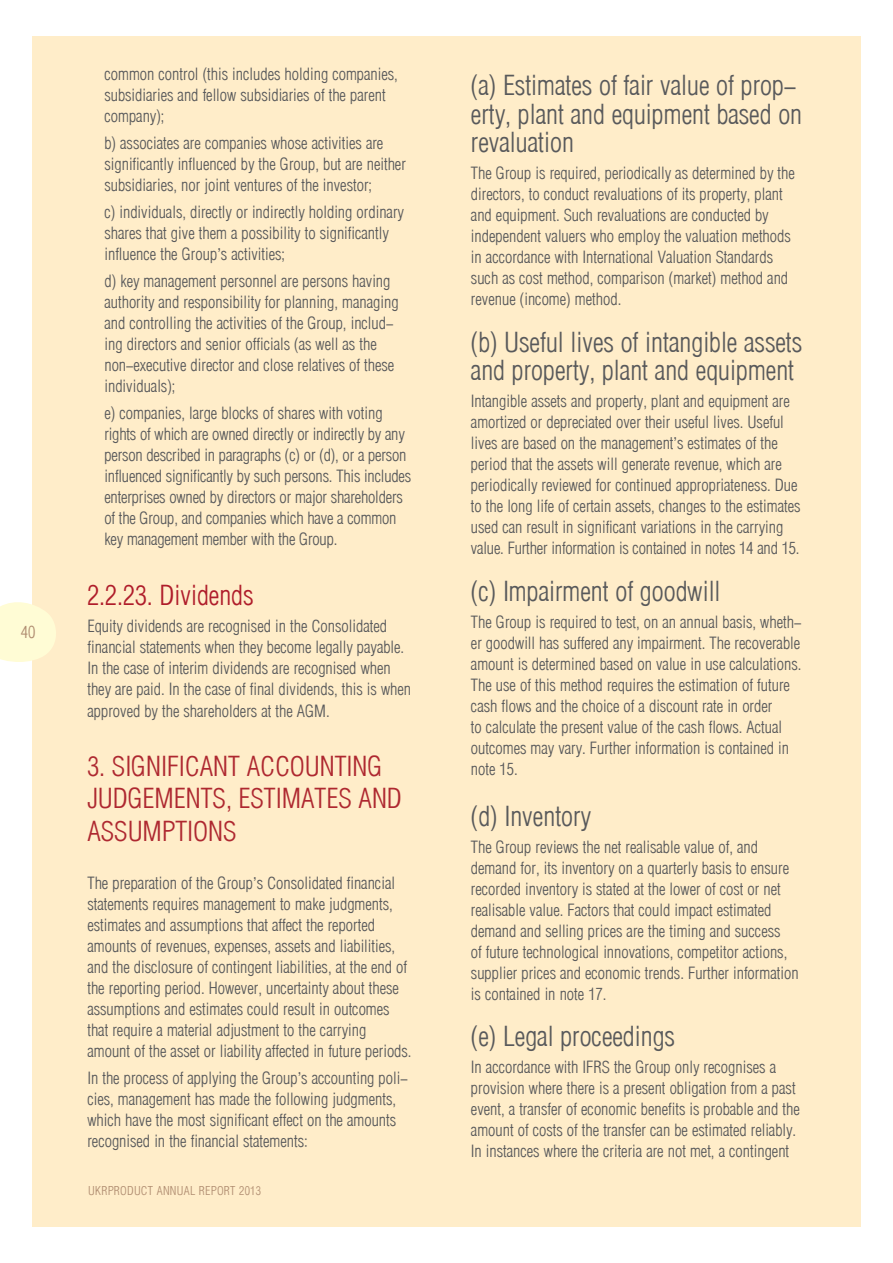
<style>
.page{position:relative;width:893px;height:1263px;background:#fff}
.page>*{position:absolute;margin:0;border:0;box-sizing:border-box;transform-origin:0 0}
.t1{font:300 27px/28.5px "Helios Cond";color:#58595b}
.t2{font:300 27px/32.4px "Helios Cond";color:#ae2830}
.t3{font:300 27px "Helios Cond";color:#af1c2a}
.t4{font:300 16.5px/21px "Helios Cond";color:#58595b}
.t5{font:300 16.5px "Helios Cond";color:#b08d71}
.t6{font:300 12px "Helios Cond";letter-spacing:.025em;color:#b08d71}
.s1{font-weight:400}
</style>
<div class="page">
<div style="left:32px;top:36px;width:829px;height:1191px;background:#ffedc9"></div>
<svg style="left:0;top:602px;width:56px;height:60px"></svg>
<p class="t5" style="left:21px;top:623px;width:16px">40</p>
<p class="t4" style="left:104px;top:64px;width:295px">common control (this includes holding companies, subsidiaries and fellow subsidiaries of the parent company);</p>
<p class="t4" style="left:104px;top:133px;width:303px">b) associates are companies whose activities are significantly influenced by the Group, but are neither subsidiaries, nor joint ventures of the investor;</p>
<p class="t4" style="left:104px;top:202px;width:301px">c) individuals, directly or indirectly holding ordinary shares that give them a possibility to significantly influence the Group<span class="s1">’</span>s activities;</p>
<p class="t4" style="left:104px;top:271px;width:296px">d) key management personnel are persons having authority and responsibility for planning, managing and controlling the activities of the Group, includ&shy;ing directors and senior officials (as well as the non-executive director and close relatives of these individuals);</p>
<p class="t4" style="left:104px;top:403px;width:308px">e) companies, large blocks of shares with voting rights of which are owned directly or indirectly by any person described in paragraphs (c) or (d), or a person influenced significantly by such persons. This includes enterprises owned by directors or major shareholders of the Group, and companies which have a common key management member with the Group.</p>
<h1 class="t3" style="left:87px;top:582px;width:168px">2.2.23. Dividends</h1>
<p class="t4" style="left:87px;top:616px;width:325px">Equity dividends are recognised in the Consolidated financial statements when they become legally payable.<br>In the case of interim dividends are recognised when they are paid. In the case of final dividends, this is when approved by the shareholders at the AGM.</p>
<h1 class="t2" style="left:87px;top:751px;width:316px">3. SIGNIFICANT ACCOUNTING<br>JUDGEMENTS, ESTIMATES AND<br>ASSUMPTIONS</h1>
<p class="t4" style="left:87px;top:873px;width:326px">The preparation of the Group<span class="s1">’</span>s Consolidated financial statements requires management to make judgments, estimates and assumptions that affect the reported amounts of revenues, expenses, assets and liabilities, and the disclosure of contingent liabilities, at the end of the reporting period. However, uncertainty about these assumptions and estimates could result in outcomes that require a material adjustment to the carrying amount of the asset or liability affected in future periods.</p>
<p class="t4" style="left:87px;top:1068px;width:322px">In the process of applying the Group<span class="s1">’</span>s accounting poli&shy;cies, management has made the following judgments, which have the most significant effect on the amounts recognised in the financial statements:</p>
<p class="t6" style="left:88px;top:1185px;width:174px">ukrproduct annual report 2013</p>
<h1 class="t1" style="left:471px;top:72px;width:333px">(а) Estimates of fair value of prop&shy;erty, plant and equipment based on revaluation</h1>
<p class="t4" style="left:471px;top:164px;width:325px">The Group is required, periodically as determined by the directors, to conduct revaluations of its property, plant and equipment. Such revaluations are conducted by independent valuers who employ the valuation methods in accordance with International Valuation Standards such as cost method, comparison (market) method and revenue (income) method.</p>
<h1 class="t1" style="left:471px;top:329px;width:333px">(b) Useful lives of intangible assets and property, plant and equipment</h1>
<p class="t4" style="left:471px;top:392px;width:331px">Intangible assets and property, plant and equipment are amortized or depreciated over their useful lives. Useful lives are based on the management<span class="s1">’</span>s estimates of the period that the assets will generate revenue, which are periodically reviewed for continued appropriateness. Due to the long life of certain assets, changes to the estimates used can result in significant variations in the carrying value. Further information is contained in notes 14 and 15.</p>
<h1 class="t1" style="left:471px;top:578px;width:251px">(c) Impairment of goodwill</h1>
<p class="t4" style="left:471px;top:612px;width:332px">The Group is required to test, on an annual basis, wheth&shy;er goodwill has suffered any impairment. The recoverable amount is determined based on value in use calculations.<br>The use of this method requires the estimation of future cash flows and the choice of a discount rate in order<br>to calculate the present value of the cash flows. Actual outcomes may vary. Further information is contained in note 15.</p>
<h1 class="t1" style="left:471px;top:803px;width:122px">(d) Inventory</h1>
<p class="t4" style="left:471px;top:837px;width:329px">The Group reviews the net realisable value of, and demand for, its inventory on a quarterly basis to ensure recorded inventory is stated at the lower of cost or net realisable value. Factors that could impact estimated demand and selling prices are the timing and success<br>of future technological innovations, competitor actions, supplier prices and economic trends. Further information is contained in note 17.</p>
<h1 class="t1" style="left:471px;top:1023px;width:206px">(e) Legal proceedings</h1>
<p class="t4" style="left:471px;top:1058px;width:330px">In accordance with IFRS the Group only recognises a provision where there is a present obligation from a past event, a transfer of economic benefits is probable and the amount of costs of the transfer can be estimated reliably.<br>In instances where the criteria are not met, a contingent</p>
</div>
